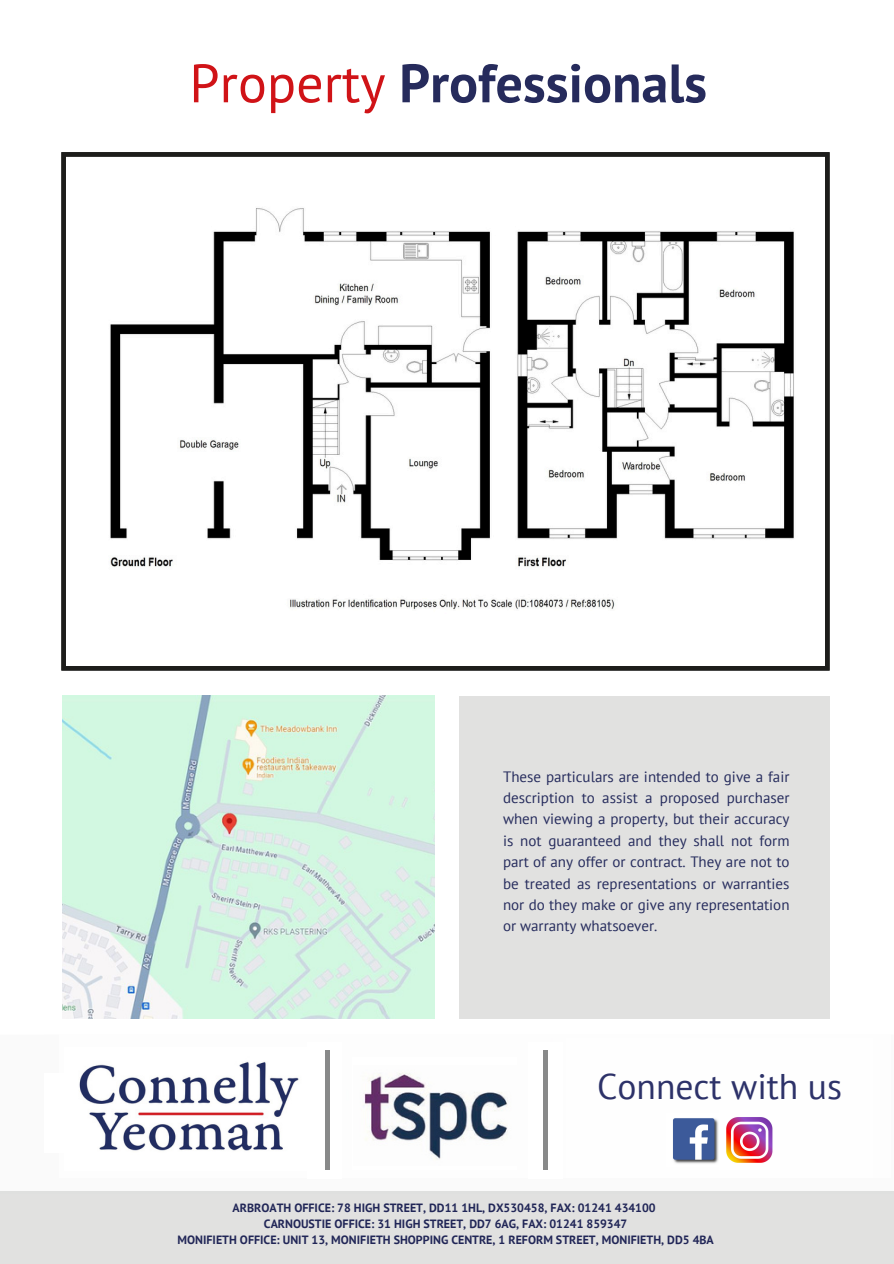
<style>
.page{position:relative;width:894px;height:1264px;background:#fff}
.page>*{position:absolute;margin:0;border:0;box-sizing:border-box;transform-origin:0 0}
.t1{font:700 54px "PT Sans";color:#262b5c}
.t2{font:35.55px "PT Sans";color:#2d3269}
.t3{font:15px/21.3px "PT Sans";color:#262c5d;text-align:justify}
.t4{font:700 12px "PT Sans";color:#212657}
.s1{font-weight:400;color:#d01317}
</style>
<div class="page">
<div style="left:0;top:1191px;width:893px;height:72px;background:#e1e1e0"></div>
<div style="left:459px;top:696px;width:370px;height:322px;background:#e1e1e0"></div>
<div style="left:325px;top:1050px;width:5px;height:119px;background:#888989"></div>
<div style="left:543px;top:1050px;width:5px;height:119px;background:#888989"></div>
<img style="left:364px;top:1073px;width:144px;height:87px">
<svg style="left:61px;top:152px;width:768px;height:518px"></svg>
<img style="left:62px;top:696px;width:372px;height:322px">
<img style="left:673px;top:1118px;width:45px;height:46px">
<img style="left:726px;top:1117px;width:47px;height:46px">
<img style="left:79px;top:1061px;width:220px;height:90px">
<img style="left:79px;top:163px;width:734px;height:450px">
<p class="t1" style="left:189px;top:47px;width:519px"><span class="s1">Property</span> Professionals</p>
<p class="t3" style="left:503px;top:765px;width:288px">These particulars are intended to give a fair description to assist a proposed purchaser when viewing a property, but their accuracy is not guaranteed and they shall not form part of any offer or contract. They are not to be treated as representations or warranties nor do they make or give any representation or warranty whatsoever.</p>
<p class="t2" style="left:597px;top:1062px;width:246px">Connect with us</p>
<p class="t4" style="left:232px;top:1199px;width:424px">ARBROATH OFFICE: 78 HIGH STREET, DD11 1HL, DX530458, FAX: 01241 434100</p>
<p class="t4" style="left:264px;top:1215px;width:365px">CARNOUSTIE OFFICE: 31 HIGH STREET, DD7 6AG, FAX: 01241 859347</p>
<p class="t4" style="left:177px;top:1231px;width:537px">MONIFIETH OFFICE: UNIT 13, MONIFIETH SHOPPING CENTRE, 1 REFORM STREET, MONIFIETH, DD5 4BA</p>
</div>
